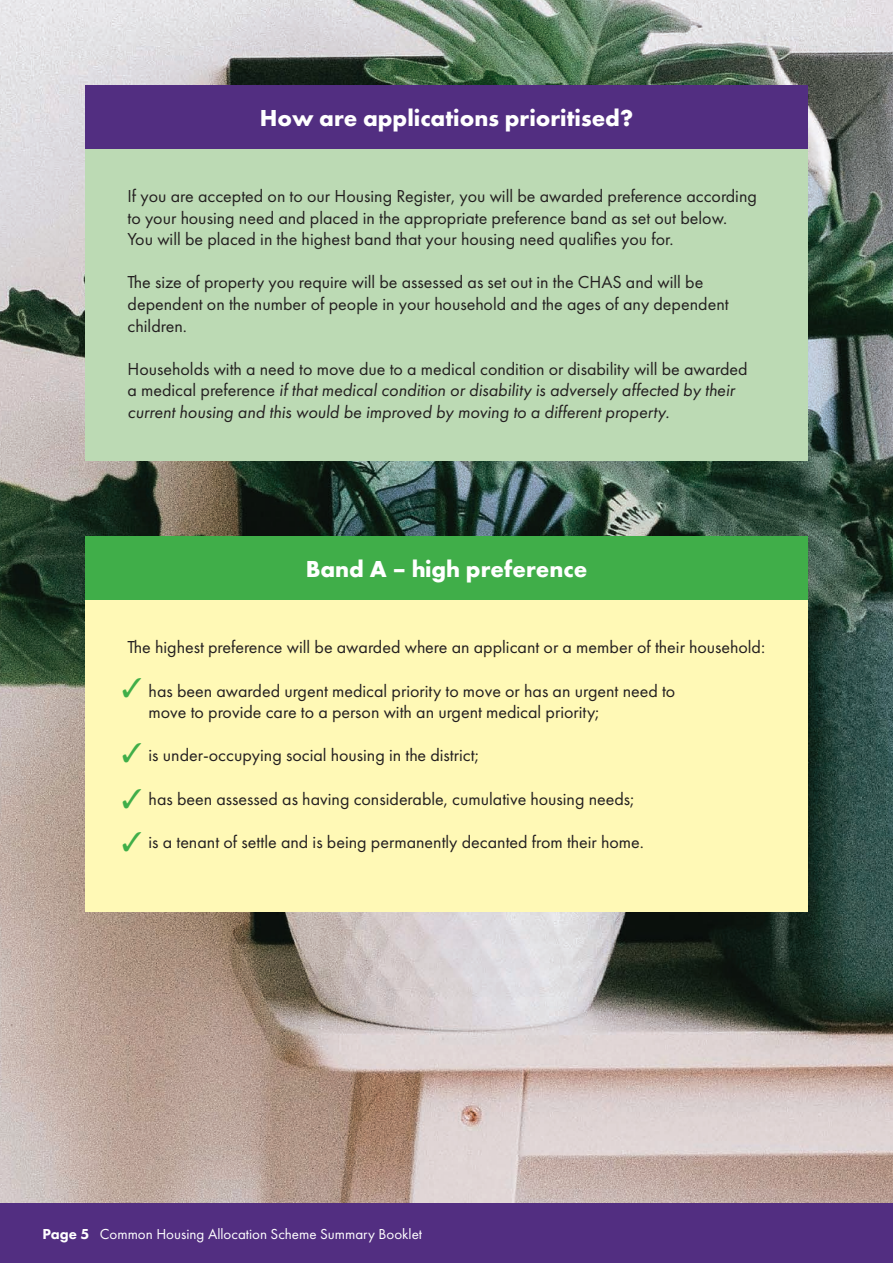
<style>
.page{position:relative;width:893px;height:1263px;background:#fff}
.page>*{position:absolute;margin:0;border:0;box-sizing:border-box;transform-origin:0 0}
.t1{font:700 24px "Futura PT";color:#fff}
.t2{font:18px/21.6px "Futura PT";color:#231f20}
.t3{font:italic 18px/21.6px "Futura PT";color:#231f20}
.t4{font:15px "Futura PT";color:#fff}
.s1{font-style:normal}
.s2{font-weight:800}
</style>
<div class="page">
<img style="left:0;top:0;width:893px;height:1203px">
<div style="left:0;top:1203px;width:893px;height:60px;background:#522e81"></div>
<div style="left:85px;top:85px;width:723px;height:376px;background:#bcdab4"></div>
<div style="left:85px;top:85px;width:723px;height:64px;background:#522e81"></div>
<div style="left:85px;top:536px;width:723px;height:376px;background:#fff9b6"></div>
<div style="left:85px;top:536px;width:723px;height:64px;background:#40ae49"></div>
<p class="t1" style="left:260px;top:102px;width:375px">How are applications prioritised?</p>
<p class="t2" style="left:128px;top:185px;width:631px">If you are accepted on to our Housing Register, you will be awarded preference according to your housing need and placed in the appropriate preference band as set out below.<br>You will be placed in the highest band that your housing need qualifies you for.</p>
<p class="t2" style="left:128px;top:271px;width:603px">The size of property you require will be assessed as set out in the CHAS and will be dependent on the number of people in your household and the ages of any dependent children.</p>
<p class="t3" style="left:128px;top:358px;width:622px"><span class="s1">Households with a need to move due to a medical condition or disability will be awarded a medical preference</span> if that medical condition or disability is adversely affected by their current housing and this would be improved by moving to a different property.</p>
<p class="t1" style="left:306px;top:554px;width:283px">Band A – high preference</p>
<p class="t2" style="left:128px;top:636px;width:639px">The highest preference will be awarded where an applicant or a member of their household:</p>
<p class="t2" style="left:149px;top:680px;width:528px">has been awarded urgent medical priority to move or has an urgent need to</p>
<p class="t2" style="left:149px;top:701px;width:452px">move to provide care to a person with an urgent medical priority;</p>
<p class="t2" style="left:149px;top:744px;width:332px">is under-occupying social housing in the district;</p>
<p class="t2" style="left:149px;top:788px;width:487px">has been assessed as having considerable, cumulative housing needs;</p>
<p class="t2" style="left:149px;top:831px;width:497px">is a tenant of settle and is being permanently decanted from their home.</p>
<p class="t4" style="left:43px;top:1225px;width:381px"><span class="s2">Page 5</span> Common Housing Allocation Scheme Summary Booklet</p>
</div>
